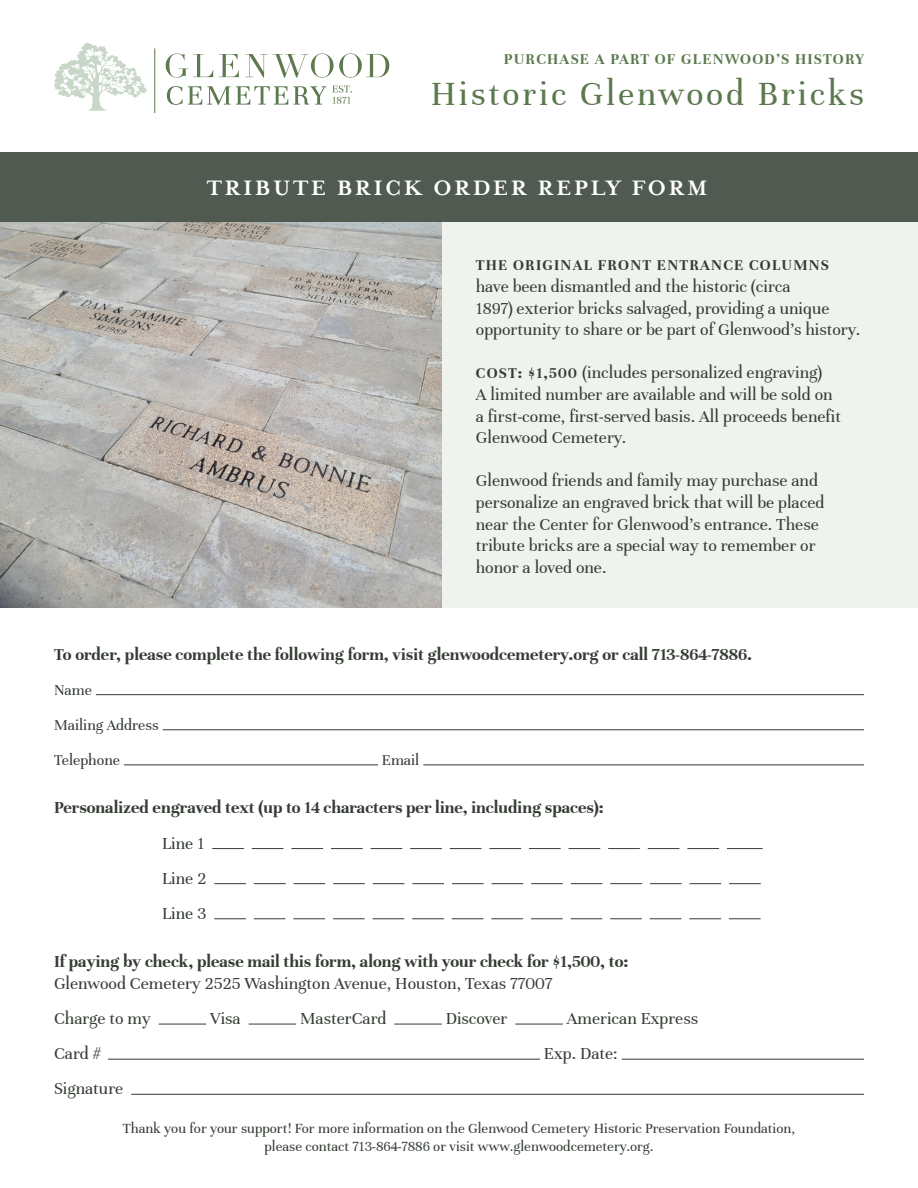
<style>
.page{position:relative;width:918px;height:1188px;background:#fff}
.page>*{position:absolute;margin:0;border:0;box-sizing:border-box;transform-origin:0 0}
.t1{font:36.3px "Unna";letter-spacing:.075em;color:#5b794e}
.t2{font:700 24px "Mrs Eaves OT";letter-spacing:.1em;color:#fff}
.Form_Text{font:18px/21.6px "Unna";color:#343c33}
.t3{font:700 18px/21.6px "Unna";color:#343c33}
.t4{font:700 16.05px "Unna";letter-spacing:.075em;color:#5b794e}
.Form_Text-2{font:16.05px "Unna";color:#343c33}
.t5{font:700 16.05px "Unna";letter-spacing:.075em;color:#343c33}
.More_Info{font:15px/18px "Unna";color:#343c33;text-align:center}
.s1{font-weight:700;font-size:16.05px}
.s2{font-weight:400}
</style>
<div class="page">
<svg style="left:54px;top:43px;width:93px;height:68px"></svg>
<svg style="left:167px;top:86px;width:159px;height:19px"></svg>
<svg style="left:333px;top:86px;width:19px;height:18px"></svg>
<hr style="left:155px;top:48px;width:1px;height:65px;background:#5c7950">
<svg style="left:166px;top:53px;width:223px;height:25px"></svg>
<img style="left:0;top:222px;width:442px;height:386px">
<div style="left:442px;top:222px;width:476px;height:386px;background:#eff2ed"></div>
<div style="left:0;top:152px;width:918px;height:70px;background:#505a50"></div>
<hr style="left:96px;top:694px;width:768px;height:1px;background:#343c33">
<hr style="left:163px;top:729px;width:701px;height:1px;background:#343c33">
<hr style="left:124px;top:764px;width:254px;height:1px;background:#343c33">
<hr style="left:423px;top:764px;width:441px;height:1px;background:#343c33">
<hr style="left:212px;top:848px;width:32px;height:1px;background:#343c33">
<hr style="left:252px;top:848px;width:31px;height:1px;background:#343c33">
<hr style="left:291px;top:848px;width:32px;height:1px;background:#343c33">
<hr style="left:331px;top:848px;width:32px;height:1px;background:#343c33">
<hr style="left:371px;top:848px;width:31px;height:1px;background:#343c33">
<hr style="left:410px;top:848px;width:32px;height:1px;background:#343c33">
<hr style="left:450px;top:848px;width:31px;height:1px;background:#343c33">
<hr style="left:489px;top:848px;width:32px;height:1px;background:#343c33">
<hr style="left:529px;top:848px;width:32px;height:1px;background:#343c33">
<hr style="left:569px;top:848px;width:31px;height:1px;background:#343c33">
<hr style="left:608px;top:848px;width:32px;height:1px;background:#343c33">
<hr style="left:648px;top:848px;width:31px;height:1px;background:#343c33">
<hr style="left:687px;top:848px;width:32px;height:1px;background:#343c33">
<hr style="left:727px;top:848px;width:36px;height:1px;background:#343c33">
<hr style="left:214px;top:883px;width:32px;height:1px;background:#343c33">
<hr style="left:254px;top:883px;width:32px;height:1px;background:#343c33">
<hr style="left:294px;top:883px;width:31px;height:1px;background:#343c33">
<hr style="left:333px;top:883px;width:32px;height:1px;background:#343c33">
<hr style="left:373px;top:883px;width:31px;height:1px;background:#343c33">
<hr style="left:412px;top:883px;width:32px;height:1px;background:#343c33">
<hr style="left:452px;top:883px;width:32px;height:1px;background:#343c33">
<hr style="left:492px;top:883px;width:31px;height:1px;background:#343c33">
<hr style="left:531px;top:883px;width:32px;height:1px;background:#343c33">
<hr style="left:571px;top:883px;width:31px;height:1px;background:#343c33">
<hr style="left:610px;top:883px;width:32px;height:1px;background:#343c33">
<hr style="left:650px;top:883px;width:32px;height:1px;background:#343c33">
<hr style="left:690px;top:883px;width:31px;height:1px;background:#343c33">
<hr style="left:729px;top:883px;width:32px;height:1px;background:#343c33">
<hr style="left:214px;top:918px;width:32px;height:1px;background:#343c33">
<hr style="left:254px;top:918px;width:31px;height:1px;background:#343c33">
<hr style="left:293px;top:918px;width:32px;height:1px;background:#343c33">
<hr style="left:333px;top:918px;width:32px;height:1px;background:#343c33">
<hr style="left:373px;top:918px;width:31px;height:1px;background:#343c33">
<hr style="left:412px;top:918px;width:32px;height:1px;background:#343c33">
<hr style="left:452px;top:918px;width:31px;height:1px;background:#343c33">
<hr style="left:491px;top:918px;width:32px;height:1px;background:#343c33">
<hr style="left:531px;top:918px;width:32px;height:1px;background:#343c33">
<hr style="left:571px;top:918px;width:31px;height:1px;background:#343c33">
<hr style="left:610px;top:918px;width:32px;height:1px;background:#343c33">
<hr style="left:650px;top:918px;width:31px;height:1px;background:#343c33">
<hr style="left:689px;top:918px;width:32px;height:1px;background:#343c33">
<hr style="left:729px;top:918px;width:32px;height:1px;background:#343c33">
<hr style="left:159px;top:1024px;width:47px;height:1px;background:#343c33">
<hr style="left:249px;top:1024px;width:47px;height:1px;background:#343c33">
<hr style="left:394px;top:1024px;width:48px;height:1px;background:#343c33">
<hr style="left:515px;top:1024px;width:48px;height:1px;background:#343c33">
<hr style="left:108px;top:1059px;width:432px;height:1px;background:#343c33">
<hr style="left:622px;top:1059px;width:242px;height:1px;background:#343c33">
<hr style="left:131px;top:1094px;width:733px;height:1px;background:#343c33">
<p class="t4" style="left:504px;top:50px;width:362px">PURCHASE A PART OF GLENWOOD’S HISTORY</p>
<p class="t1" style="left:431px;top:73px;width:435px">Historic Glenwood Bricks</p>
<p class="t2" style="left:207px;top:174px;width:502px">TRIBUTE BRICK ORDER REPLY FORM</p>
<p class="t5" style="left:476px;top:256px;width:355px">THE ORIGINAL FRONT ENTRANCE COLUMNS</p>
<p class="Form_Text" style="left:476px;top:276px;width:386px">have been dismantled and the historic (circa<br>1897) exterior bricks salvaged, providing a unique opportunity to share or be part of Glenwood’s history.</p>
<p class="Form_Text" style="left:476px;top:362px;width:367px"><span class="s1">COST: $1,500</span> (includes personalized engraving)<br>A limited number are available and will be sold on a first-come, first-served basis. All proceeds benefit Glenwood Cemetery.</p>
<p class="Form_Text" style="left:476px;top:470px;width:350px">Glenwood friends and family may purchase and personalize an engraved brick that will be placed near the Center for Glenwood’s entrance. These tribute bricks are a special way to remember or honor a loved one.</p>
<h2 class="t3" style="left:54px;top:643px;width:700px">To order, please complete the following form, visit glenwoodcemetery.org or call 713-864-7886.</h2>
<p class="Form_Text-2" style="left:54px;top:681px;width:40px">Name</p>
<p class="Form_Text-2" style="left:54px;top:716px;width:106px">Mailing Address</p>
<p class="Form_Text-2" style="left:54px;top:751px;width:68px">Telephone</p>
<p class="Form_Text-2" style="left:382px;top:751px;width:39px">Email</p>
<h2 class="t3" style="left:54px;top:797px;width:551px">Personalized engraved text (up to 14 characters per line, including spaces):</h2>
<p class="Form_Text" style="left:162px;top:832px;width:44px">Line 1</p>
<p class="Form_Text" style="left:162px;top:867px;width:46px">Line 2</p>
<p class="Form_Text" style="left:162px;top:902px;width:46px">Line 3</p>
<h2 class="t3" style="left:54px;top:951px;width:576px">If paying by check, please mail this form, along with your check for $1,500, to:<br><span class="s2">Glenwood Cemetery 2525 Washington Avenue, Houston, Texas 77007</span></h2>
<p class="Form_Text" style="left:54px;top:1008px;width:98px">Charge to my</p>
<p class="Form_Text" style="left:210px;top:1008px;width:32px">Visa</p>
<p class="Form_Text" style="left:300px;top:1008px;width:88px">MasterCard</p>
<p class="Form_Text" style="left:446px;top:1008px;width:63px">Discover</p>
<p class="Form_Text" style="left:567px;top:1008px;width:133px">American Express</p>
<p class="Form_Text" style="left:54px;top:1043px;width:49px">Card #</p>
<p class="Form_Text" style="left:544px;top:1043px;width:75px">Exp. Date:</p>
<p class="Form_Text" style="left:54px;top:1078px;width:71px">Signature</p>
<p class="More_Info" style="left:123px;top:1119px;width:674px">Thank you for your support! For more information on the Glenwood Cemetery Historic Preservation Foundation, please contact 713-864-7886 or visit www.glenwoodcemetery.org.</p>
</div>
